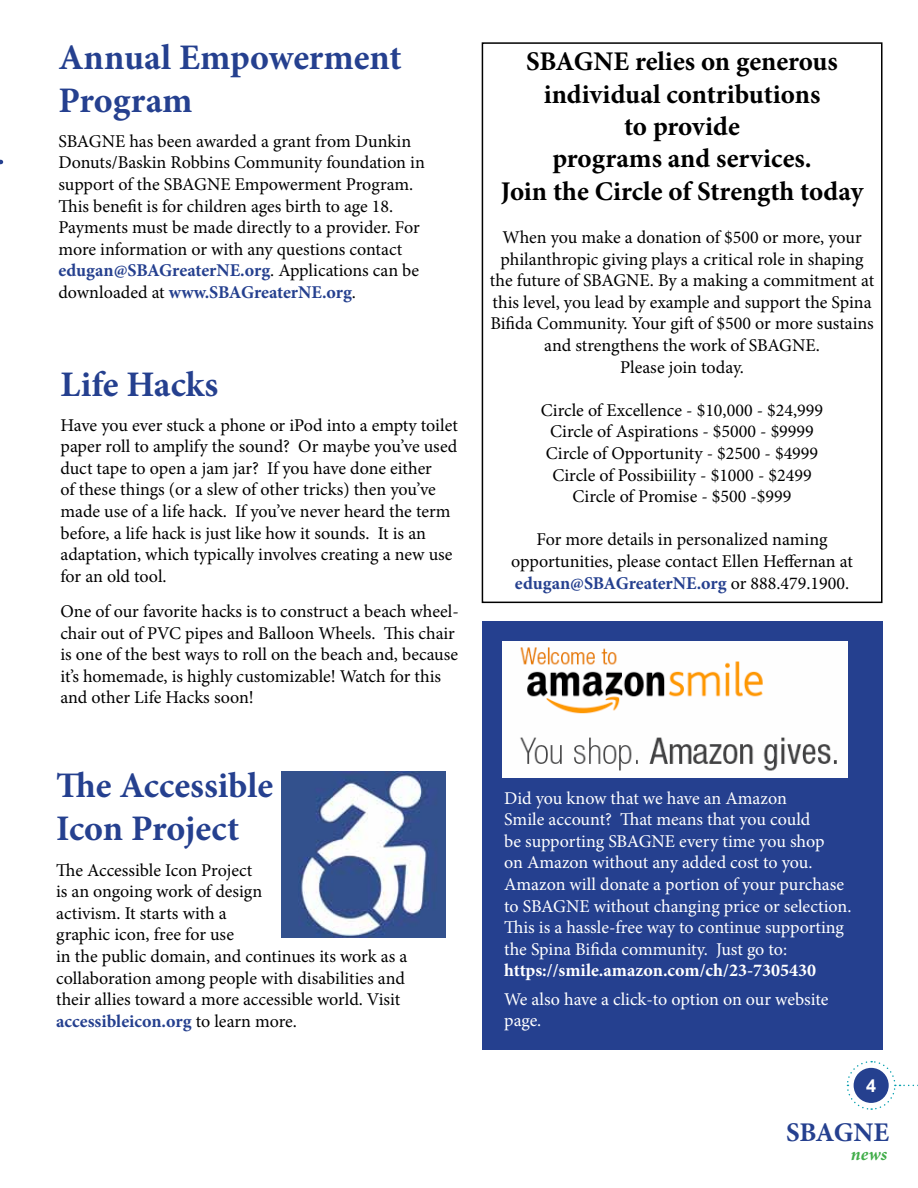
<style>
.page{position:relative;width:918px;height:1188px;background:#fff}
.page>*{position:absolute;margin:0;border:0;box-sizing:border-box;transform-origin:0 0}
.t1{font:700 36px/43.2px "Minion Pro";color:#25408f}
.t2{font:700 27px/32.4px "Minion Pro";color:#000;text-align:center}
.t3{font:700 27px "Minion Pro";letter-spacing:-.015em;color:#25408f}
.t4{font:18px/21.6px "Minion Pro";letter-spacing:-.005em;color:#000}
.t5{font:18px/21.6px "Minion Pro";letter-spacing:-.005em;color:#fff}
.t6{font:700 18px "Minion Pro";color:#fff}
.t7{font:italic 700 18px "Minion Pro";color:#41ad49}
.t8{font:700 18px "Arial";color:#fff}
.s1{font-weight:700;color:#25408f}
</style>
<div class="page">
<svg style="left:846px;top:1061px;width:72px;height:49px"></svg>
<div style="left:482px;top:622px;width:400px;height:428px;background:#25408f"></div>
<img style="left:503px;top:641px;width:345px;height:137px">
<div style="left:482px;top:42px;width:401px;height:561px;border:2px solid #000"></div>
<img style="left:282px;top:771px;width:164px;height:167px">
<h1 class="t1" style="left:58px;top:35px;width:345px">Annual Empowerment<br>Program</h1>
<p class="t4" style="left:58px;top:130px;width:368px">SBAGNE has been awarded a grant from Dunkin Donuts/Baskin Robbins Community foundation in support of the SBAGNE Empowerment Program.<br>This benefit is for children ages birth to age 18.<br>Payments must be made directly to a provider. For more information or with any questions contact <span class="s1">edugan@SBAGreaterNE.org</span>. Applications can be downloaded at <span class="s1">www.SBAGreaterNE.org</span>.</p>
<h1 class="t1" style="left:60px;top:362px;width:159px">Life Hacks</h1>
<p class="t4" style="left:60px;top:414px;width:399px">Have you ever stuck a phone or iPod into a empty toilet paper roll to amplify the sound? Or maybe you’ve used duct tape to open a jam jar? If you have done either<br>of these things (or a slew of other tricks) then you’ve made use of a life hack. If you’ve never heard the term before, a life hack is just like how it sounds. It is an adaptation, which typically involves creating a new use for an old tool.</p>
<p class="t4" style="left:60px;top:600px;width:400px">One of our favorite hacks is to construct a beach wheel&shy;chair out of PVC pipes and Balloon Wheels. This chair is one of the best ways to roll on the beach and, because it’s homemade, is highly customizable! Watch for this and other Life Hacks soon!</p>
<h1 class="t1" style="left:56px;top:764px;width:219px">The Accessible<br>Icon Project</h1>
<p class="t4" style="left:56px;top:859px;width:353px">The Accessible Icon Project<br>is an ongoing work of design<br>activism. It starts with a<br>graphic icon, free for use<br>in the public domain, and continues its work as a collaboration among people with disabilities and their allies toward a more accessible world. Visit <span class="s1">accessibleicon.org</span> to learn more.</p>
<h2 class="t2" style="left:501px;top:45px;width:364px">SBAGNE relies on generous individual contributions<br>to provide<br>programs and services.<br>Join the Circle of Strength today</h2>
<p class="t4" style="left:490px;top:227px;width:386px;text-align:center">When you make a donation of $500 or more, your philanthropic giving plays a critical role in shaping the future of SBAGNE. By a making a commitment at this level, you lead by example and support the Spina Bifida Community. Your gift of $500 or more sustains and strengthens the work of SBAGNE.<br>Please join today.</p>
<p class="t4" style="left:541px;top:399px;width:284px;text-align:center">Circle of Excellence - $10,000 - $24,999<br>Circle of Aspirations - $5000 - $9999<br>Circle of Opportunity - $2500 - $4999<br>Circle of Possibiility - $1000 - $2499<br>Circle of Promise - $500 -$999</p>
<p class="t4" style="left:511px;top:529px;width:343px;text-align:center">For more details in personalized naming opportunities, please contact Ellen Heffernan at <span class="s1">edugan@SBAGreaterNE.org</span> or 888.479.1900.</p>
<p class="t5" style="left:504px;top:787px;width:349px">Did you know that we have an Amazon<br>Smile account? That means that you could<br>be supporting SBAGNE every time you shop<br>on Amazon without any added cost to you.<br>Amazon will donate a portion of your purchase to SBAGNE without changing price or selection.<br>This is a hassle-free way to continue supporting the Spina Bifida community. Just go to:</p>
<p class="t6" style="left:504px;top:958px;width:314px">https://smile.amazon.com/ch/23-7305430</p>
<p class="t5" style="left:504px;top:988px;width:326px">We also have a click-to option on our website page.</p>
<p class="t8" style="left:866px;top:1073px;width:12px">4</p>
<h2 class="t3" style="left:786px;top:1113px;width:104px">SBAGNE</h2>
<p class="t7" style="left:851px;top:1141px;width:38px">news</p>
</div>
